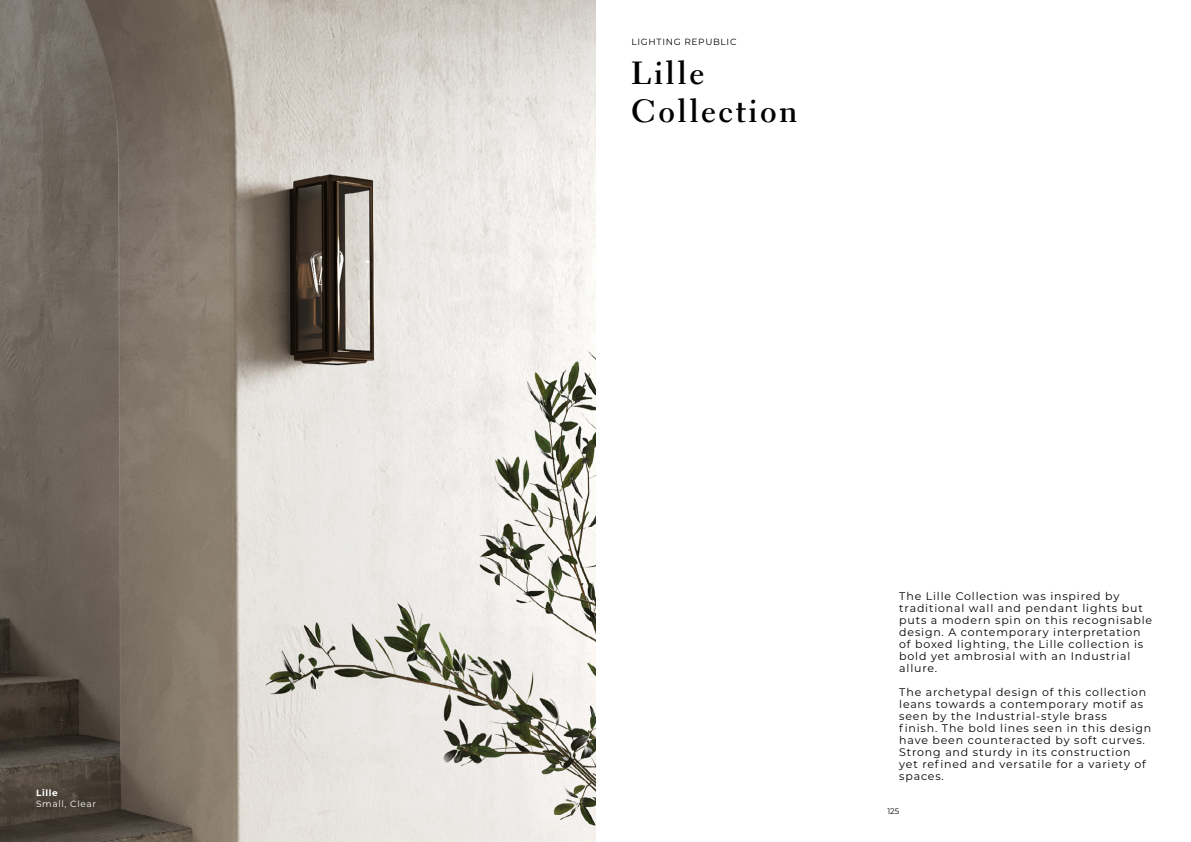
<style>
.page{position:relative;width:1191px;height:842px;background:#fff}
.page>*{position:absolute;margin:0;border:0;box-sizing:border-box;transform-origin:0 0}
.t1{font:700 32px/38.4px "Electra LT Std";letter-spacing:.075em;color:#000}
.t2{font:11px/12px "Montserrat";letter-spacing:.075em;color:#000}
.t3{font:9px "Montserrat";letter-spacing:.075em;color:#000}
.t4{font:9px "Montserrat";letter-spacing:.075em;color:#fff}
.t5{font:700 9px "Montserrat";letter-spacing:.075em;color:#fff}
.t6{font:8px "Montserrat";color:#000}
</style>
<div class="page">
<img style="left:0;top:0;width:595px;height:842px">
<p class="t5" style="left:36px;top:786px;width:23px">Lille</p>
<p class="t4" style="left:36px;top:797px;width:62px">Small, Clear</p>
<p class="t3" style="left:631px;top:35px;width:106px">LIGHTING REPUBLIC</p>
<h1 class="t1" style="left:631px;top:54px;width:168px">Lille<br>Collection</h1>
<p class="t2" style="left:899px;top:590px;width:254px">The Lille Collection was inspired by traditional wall and pendant lights but puts a modern spin on this recognisable design. A contemporary interpretation of boxed lighting, the Lille collection is bold yet ambrosial with an Industrial allure.</p>
<p class="t2" style="left:899px;top:686px;width:253px">The archetypal design of this collection leans towards a contemporary motif as seen by the Industrial-style brass<br>finish. The bold lines seen in this design have been counteracted by soft curves.<br>Strong and sturdy in its construction yet refined and versatile for a variety of spaces.</p>
<p class="t6" style="left:887px;top:805px;width:13px">125</p>
</div>
